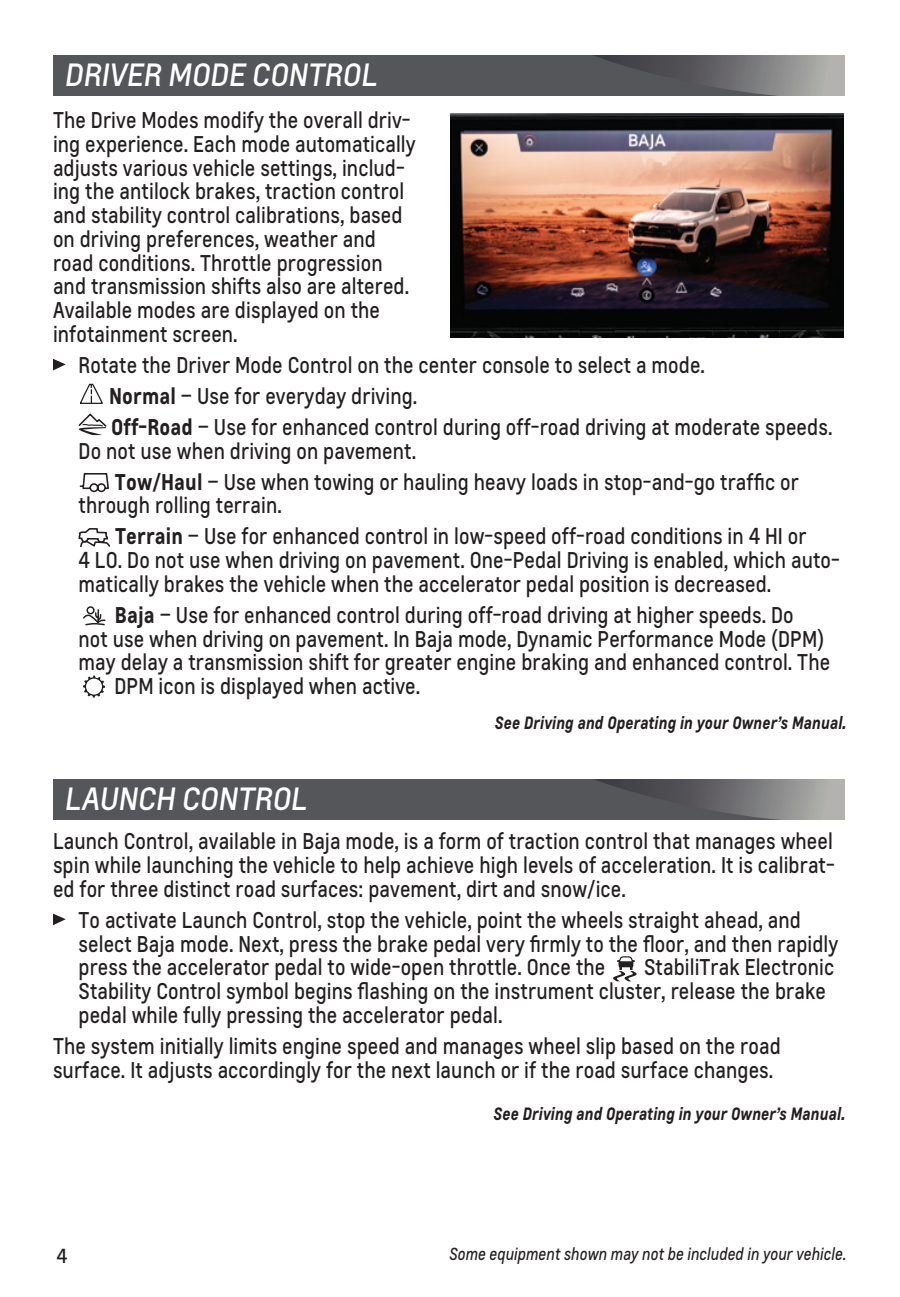
<style>
.page{position:relative;width:900px;height:1297px;background:#fff}
.page>*{position:absolute;margin:0;border:0;box-sizing:border-box;transform-origin:0 0}
.chevy_header_in_bar{font:30px "Louis";color:#fff}
.chevy_BULLETS_2018{font:21.25px/23.8px "Louis";letter-spacing:.005em;color:#231f20;scale:.92 1}
.chevy_BODY_2018{font:21.25px/23.8px "Louis";letter-spacing:.005em;color:#231f20;scale:.92 1}
.t1{font:18.75px "Louis";color:#231f20}
.chevy_see_section_20{font:italic 700 16.75px "Louis";color:#231f20;scale:.92 1}
.chevy_new_note_2018{font:italic 16.25px "Louis";color:#231f20;scale:.92 1}
.s1{font-weight:700}
</style>
<div class="page">
<div style="left:53px;top:56px;width:792px;height:40px;background:#55565a"></div>
<svg style="left:596px;top:56px;width:249px;height:40px"></svg>
<div style="left:53px;top:779px;width:792px;height:40px;background:#55565a"></div>
<svg style="left:594px;top:779px;width:251px;height:40px"></svg>
<svg style="left:53px;top:359px;width:13px;height:11px"></svg>
<svg style="left:80px;top:383px;width:23px;height:21px"></svg>
<svg style="left:79px;top:413px;width:27px;height:22px"></svg>
<svg style="left:80px;top:473px;width:29px;height:19px"></svg>
<svg style="left:79px;top:528px;width:31px;height:19px"></svg>
<svg style="left:83px;top:606px;width:23px;height:19px"></svg>
<svg style="left:83px;top:675px;width:22px;height:23px"></svg>
<svg style="left:53px;top:913px;width:13px;height:12px"></svg>
<svg style="left:613px;top:956px;width:24px;height:25px"></svg>
<img style="left:450px;top:114px;width:393px;height:224px">
<p class="chevy_header_in_bar" style="left:64px;top:55px;width:320px">DRIVER MODE CONTROL</p>
<p class="chevy_BODY_2018" style="left:53px;top:108px;width:396px">The Drive Modes modify the overall driv&shy;ing experience. Each mode automatically adjusts various vehicle settings, includ&shy;ing the antilock brakes, traction control and stability control calibrations, based on driving preferences, weather and road conditions. Throttle progression and transmission shifts also are altered.<br>Available modes are displayed on the infotainment screen.</p>
<p class="chevy_BULLETS_2018" style="left:79px;top:353px;width:682px">Rotate the Driver Mode Control on the center console to select a mode.</p>
<p class="chevy_BULLETS_2018" style="left:109px;top:384px;width:337px"><span class="s1">Normal</span> – Use for everyday driving.</p>
<p class="chevy_BULLETS_2018" style="left:79px;top:415px;width:821px;text-indent:33px"><span class="s1">Off-Road</span> – Use for enhanced control during off-road driving at moderate speeds.<br>Do not use when driving on pavement.</p>
<p class="chevy_BULLETS_2018" style="left:79px;top:469px;width:785px;text-indent:36px"><span class="s1">Tow/Haul</span> – Use when towing or hauling heavy loads in stop-and-go traffic or through rolling terrain.</p>
<p class="chevy_BULLETS_2018" style="left:79px;top:524px;width:829px;text-indent:37px"><span class="s1">Terrain</span> – Use for enhanced control in low-speed off-road conditions in 4 HI or<br>4 LO. Do not use when driving on pavement. One-Pedal Driving is enabled, which auto&shy;matically brakes the vehicle when the accelerator pedal position is decreased.</p>
<p class="chevy_BULLETS_2018" style="left:115px;top:602px;width:739px"><span class="s1">Baja</span> – Use for enhanced control during off-road driving at higher speeds. Do</p>
<p class="chevy_BULLETS_2018" style="left:79px;top:626px;width:812px">not use when driving on pavement. In Baja mode, Dynamic Performance Mode (DPM)</p>
<p class="chevy_BULLETS_2018" style="left:79px;top:650px;width:819px">may delay a transmission shift for greater engine braking and enhanced control. The</p>
<p class="chevy_BULLETS_2018" style="left:114px;top:674px;width:334px">DPM icon is displayed when active.</p>
<p class="chevy_header_in_bar" style="left:64px;top:778px;width:249px">LAUNCH CONTROL</p>
<p class="chevy_see_section_20" style="left:494px;top:710px;width:384px">See Driving and Operating in your Owner’s Manual.</p>
<p class="chevy_BODY_2018" style="left:53px;top:829px;width:851px;text-align:justify">Launch Control, available in Baja mode, is a form of traction control that manages wheel spin while launching the vehicle to help achieve high levels of acceleration. It is calibrat&shy;ed for three distinct road surfaces: pavement, dirt and snow/ice.</p>
<p class="chevy_BULLETS_2018" style="left:79px;top:907px;width:827px">To activate Launch Control, stop the vehicle, point the wheels straight ahead, and select Baja mode. Next, press the brake pedal very firmly to the floor, and then rapidly press the accelerator pedal to wide-open throttle. Once the</p>
<p class="chevy_BULLETS_2018" style="left:79px;top:955px;width:823px;text-indent:566px">StabiliTrak Electronic<br>Stability Control symbol begins flashing on the instrument cluster, release the brake pedal while fully pressing the accelerator pedal.</p>
<p class="chevy_BODY_2018" style="left:53px;top:1033px;width:793px">The system initially limits engine speed and manages wheel slip based on the road surface. It adjusts accordingly for the next launch or if the road surface changes.</p>
<p class="chevy_see_section_20" style="left:493px;top:1100px;width:384px">See Driving and Operating in your Owner’s Manual.</p>
<p class="t1" style="left:57px;top:1242px;width:13px">4</p>
<p class="chevy_new_note_2018" style="left:449px;top:1242px;width:433px">Some equipment shown may not be included in your vehicle.</p>
</div>
